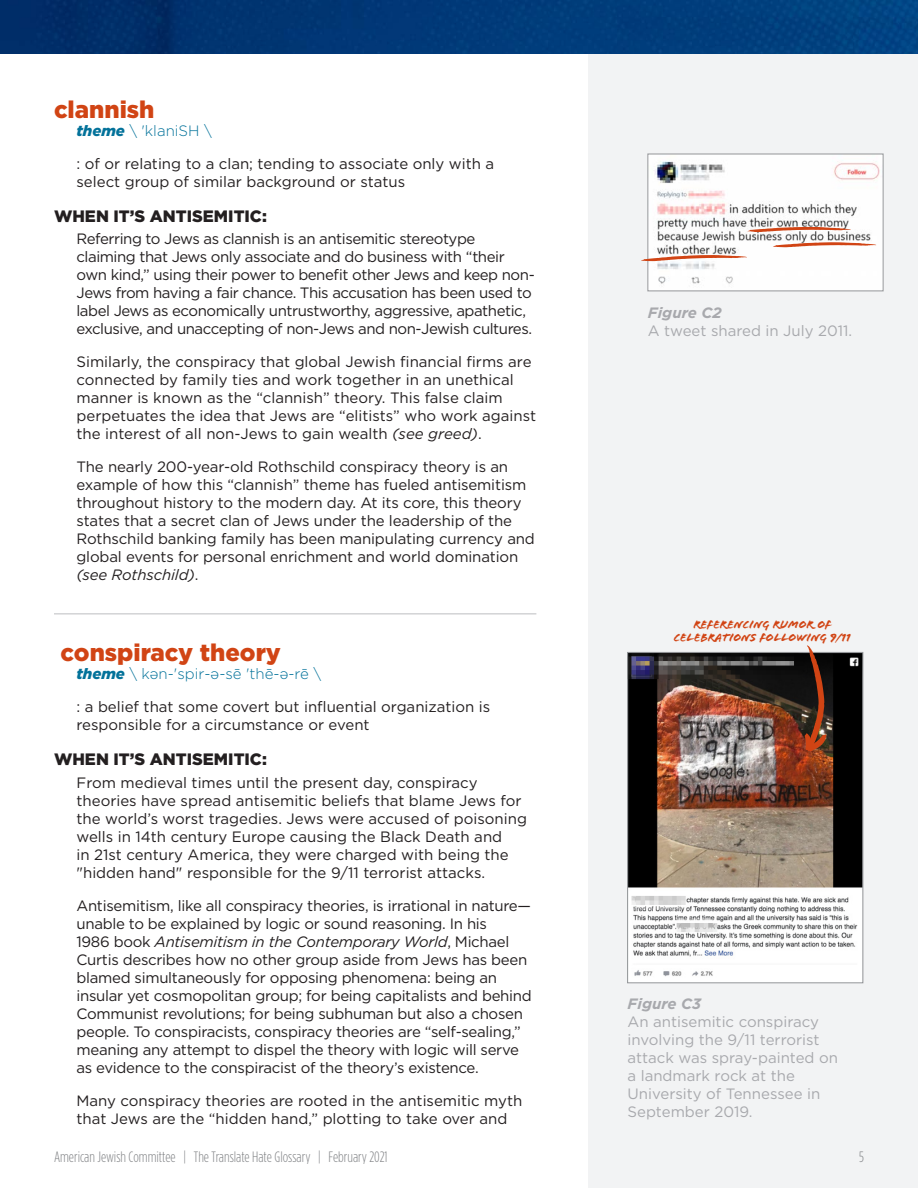
<style>
.page{position:relative;width:918px;height:1188px;background:#fff}
.page>*{position:absolute;margin:0;border:0;box-sizing:border-box;transform-origin:0 0}
.t1{font:900 24px "Gotham";color:#d14414}
.t2{font:900 16.5px "Gotham";color:#231f20}
.t3{font:15px/18px "Gotham";letter-spacing:-.01em;color:#231f20}
.t4{font:15px/18px "Gotham";letter-spacing:-.03em;color:#231f20}
.t5{font:15px/18px "Gotham";color:#a8a9ad}
.t6{font:300 15px "Gotham Condensed";color:#808285}
.t7{font:300 15px "Gotham";color:#03729a}
.t8{font:italic 700 15px "Gotham";color:#a8a9ad}
.t9{font:12px/13.5px "Flood Std";color:#d14414;text-align:center}
.s1{font-weight:900;font-style:italic}
.s2{font-style:italic}
</style>
<div class="page">
<div style="left:588px;top:0;width:330px;height:1188px;background:#f2f3f4"></div>
<img style="left:0;top:0;width:918px;height:54px">
<hr style="left:54px;top:613px;width:482px;height:1px;background:#bcbdc0">
<img style="left:629px;top:654px;width:232px;height:327px">
<div style="left:627px;top:652px;width:236px;height:331px;border:1px solid #939598"></div>
<svg style="left:805px;top:645px;width:21px;height:107px"></svg>
<img style="left:649px;top:156px;width:233px;height:133px">
<div style="left:647px;top:154px;width:237px;height:137px;border:1px solid #939598"></div>
<svg style="left:773px;top:242px;width:104px;height:5px"></svg>
<svg style="left:747px;top:227px;width:104px;height:5px"></svg>
<svg style="left:641px;top:255px;width:106px;height:6px"></svg>
<h1 class="t1" style="left:54px;top:93px;width:102px">clannish</h1>
<p class="t7" style="left:76px;top:121px;width:137px"><span class="s1">theme</span> \ 'klaniSH \</p>
<p class="t3" style="left:76px;top:155px;width:419px">: of or relating to a clan; tending to associate only with a select group of similar background or status</p>
<p class="t2" style="left:54px;top:205px;width:214px">WHEN IT’S ANTISEMITIC:</p>
<p class="t4" style="left:76px;top:230px;width:460px">Referring to Jews as clannish is an antisemitic stereotype claiming that Jews only associate and do business with “their own kind,” using their power to benefit other Jews and keep non-Jews from having a fair chance. This accusation has been used to label Jews as economically untrustworthy, aggressive, apathetic, exclusive, and unaccepting of non-Jews and non-Jewish cultures.</p>
<p class="t3" style="left:76px;top:353px;width:461px">Similarly, the conspiracy that global Jewish financial firms are connected by family ties and work together in an unethical manner is known as the “clannish” theory. This false claim perpetuates the idea that Jews are “elitists” who work against the interest of all non-Jews to gain wealth <span class="s2">(see greed)</span>.</p>
<p class="t3" style="left:76px;top:458px;width:460px">The nearly 200-year-old Rothschild conspiracy theory is an example of how this “clannish” theme has fueled antisemitism throughout history to the modern day. At its core, this theory states that a secret clan of Jews under the leadership of the Rothschild banking family has been manipulating currency and global events for personal enrichment and world domination <span class="s2">(see Rothschild)</span>.</p>
<h1 class="t1" style="left:61px;top:636px;width:222px">conspiracy theory</h1>
<p class="t7" style="left:76px;top:665px;width:246px"><span class="s1">theme</span> \ kən-'spir-ə-sē 'thē-ə-rē \</p>
<p class="t3" style="left:76px;top:698px;width:415px">: a belief that some covert but influential organization is responsible for a circumstance or event</p>
<p class="t2" style="left:54px;top:748px;width:214px">WHEN IT’S ANTISEMITIC:</p>
<p class="t3" style="left:76px;top:773px;width:452px">From medieval times until the present day, conspiracy theories have spread antisemitic beliefs that blame Jews for the world’s worst tragedies. Jews were accused of poisoning wells in 14th century Europe causing the Black Death and<br>in 21st century America, they were charged with being the "hidden hand" responsible for the 9/11 terrorist attacks.</p>
<p class="t3" style="left:76px;top:896px;width:457px">Antisemitism, like all conspiracy theories, is irrational in nature— unable to be explained by logic or sound reasoning. In his<br>1986 book <span class="s2">Antisemitism in the Contemporary World</span>, Michael Curtis describes how no other group aside from Jews has been blamed simultaneously for opposing phenomena: being an insular yet cosmopolitan group; for being capitalists and behind Communist revolutions; for being subhuman but also a chosen people. To conspiracists, conspiracy theories are “self-sealing,” meaning any attempt to dispel the theory with logic will serve as evidence to the conspiracist of the theory’s existence.</p>
<p class="t3" style="left:76px;top:1091px;width:447px">Many conspiracy theories are rooted in the antisemitic myth that Jews are the “hidden hand,” plotting to take over and</p>
<p class="t8" style="left:648px;top:302px;width:75px">Figure C2</p>
<p class="t5" style="left:648px;top:321px;width:206px">A tweet shared in July 2011.</p>
<p class="t9" style="left:674px;top:618px;width:179px">Referencing rumor of celebrations following 9/11</p>
<p class="t8" style="left:628px;top:993px;width:75px">Figure C3</p>
<p class="t5" style="left:628px;top:1012px;width:212px">An antisemitic conspiracy involving the 9/11 terrorist attack was spray-painted on a landmark rock at the<br>University of Tennessee in<br>September 2019.</p>
<p class="t6" style="left:54px;top:1149px;width:335px">American Jewish Committee | The Translate Hate Glossary | February 2021</p>
<p class="t6" style="left:859px;top:1149px;width:6px">5</p>
</div>
